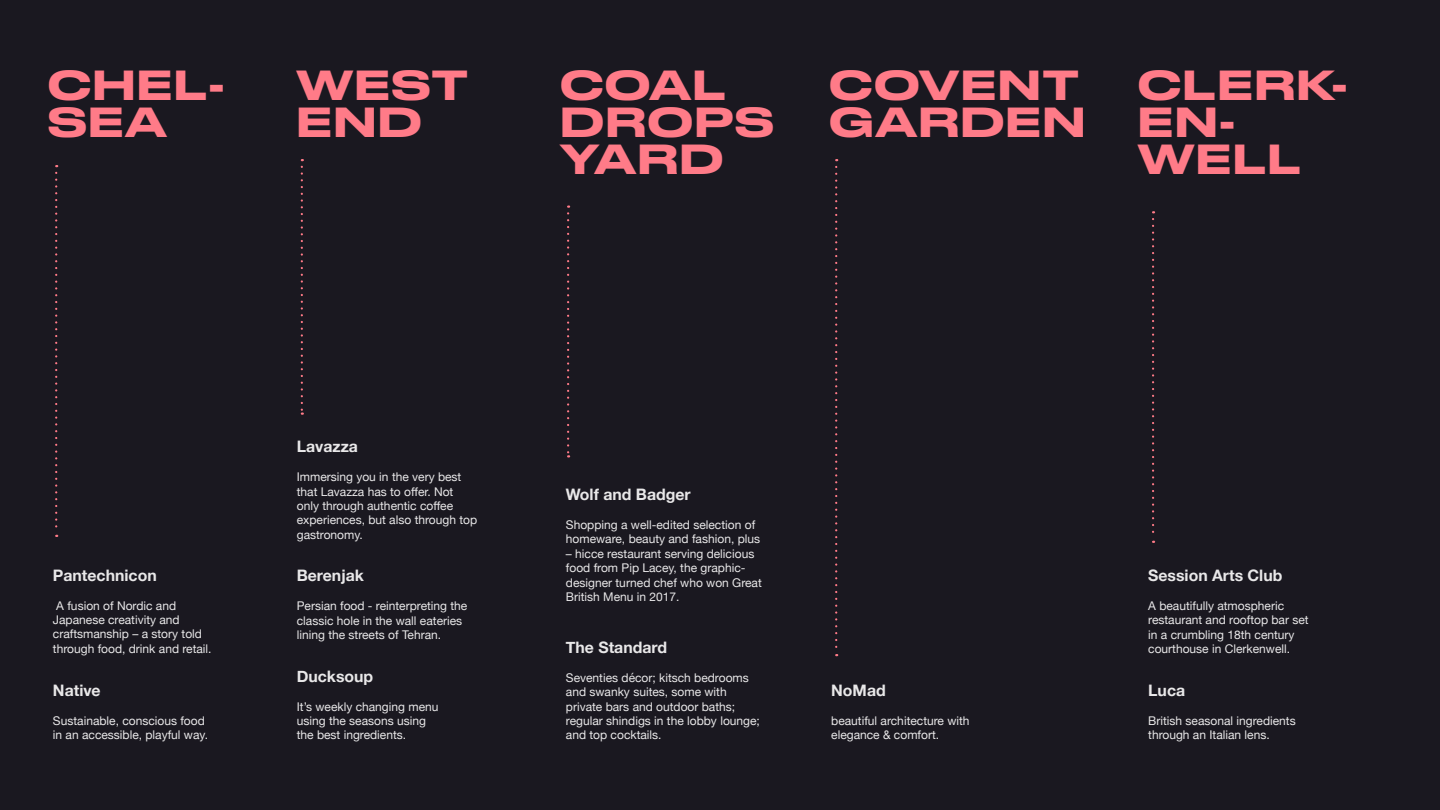
<style>
.page{position:relative;width:1440px;height:810px;background:#1a1820}
.page>*{position:absolute;margin:0;border:0;box-sizing:border-box;transform-origin:0 0}
.t1{font:500 39.6px/37.2px "Druk Wide";letter-spacing:.05em;color:#ff7b88}
.t2{font:700 15.83px "Helvetica Neue";color:#e9e8e9}
.t3{font:12px/14.4px "Helvetica Neue";color:#e9e8e9}
</style>
<div class="page">
<svg style="left:301px;top:167px;width:2px;height:248px"></svg>
<svg style="left:835px;top:167px;width:2px;height:489px"></svg>
<svg style="left:567px;top:206px;width:2px;height:252px"></svg>
<svg style="left:1152px;top:219px;width:2px;height:324px"></svg>
<svg style="left:55px;top:173px;width:2px;height:364px"></svg>
<p class="t1" style="left:48px;top:63px;width:178px">CHEL-<br>SEA</p>
<p class="t1" style="left:297px;top:63px;width:173px">WEST<br>END</p>
<p class="t1" style="left:561px;top:63px;width:215px">COAL<br>DROPS<br>YARD</p>
<p class="t1" style="left:1138px;top:63px;width:211px">CLERK-<br>EN-<br>WELL</p>
<p class="t1" style="left:830px;top:63px;width:251px">COVENT</p>
<p class="t1" style="left:830px;top:100px;width:257px">GARDEN</p>
<p class="t2" style="left:53px;top:563px;width:105px">Pantechnicon</p>
<p class="t3" style="left:53px;top:599px;width:160px">A fusion of Nordic and<br>Japanese creativity and craftsmanship – a story told through food, drink and retail.</p>
<p class="t2" style="left:53px;top:678px;width:49px">Native</p>
<p class="t3" style="left:53px;top:714px;width:157px">Sustainable, conscious food in an accessible, playful way.</p>
<p class="t2" style="left:297px;top:434px;width:63px">Lavazza</p>
<p class="t3" style="left:297px;top:470px;width:182px">Immersing you in the very best that Lavazza has to offer. Not only through authentic coffee experiences, but also through top gastronomy.</p>
<p class="t2" style="left:297px;top:563px;width:69px">Berenjak</p>
<p class="t3" style="left:297px;top:600px;width:172px">Persian food - reinterpreting the classic hole in the wall eateries lining the streets of Tehran.</p>
<p class="t2" style="left:297px;top:664px;width:78px">Ducksoup</p>
<p class="t3" style="left:297px;top:700px;width:143px">It’s weekly changing menu using the seasons using the best ingredients.</p>
<p class="t2" style="left:566px;top:482px;width:126px">Wolf and Badger</p>
<p class="t3" style="left:566px;top:518px;width:196px">Shopping a well-edited selection of homeware, beauty and fashion, plus</p>
<p class="t3" style="left:566px;top:547px;width:197px">– hicce restaurant serving delicious food from Pip Lacey, the graphic&shy;designer turned chef who won Great<br>British Menu in 2017.</p>
<p class="t2" style="left:566px;top:635px;width:103px">The Standard</p>
<p class="t3" style="left:566px;top:671px;width:196px">Seventies décor; kitsch bedrooms and swanky suites, some with private bars and outdoor baths; regular shindigs in the lobby lounge; and top cocktails.</p>
<p class="t2" style="left:831px;top:678px;width:56px">NoMad</p>
<p class="t3" style="left:831px;top:714px;width:140px">beautiful architecture with elegance &amp; comfort.</p>
<p class="t2" style="left:1148px;top:563px;width:136px">Session Arts Club</p>
<p class="t3" style="left:1148px;top:599px;width:162px">A beautifully atmospheric restaurant and rooftop bar set in a crumbling 18th century courthouse in Clerkenwell.</p>
<p class="t2" style="left:1148px;top:678px;width:38px">Luca</p>
<p class="t3" style="left:1148px;top:714px;width:149px">British seasonal ingredients through an Italian lens.</p>
</div>
